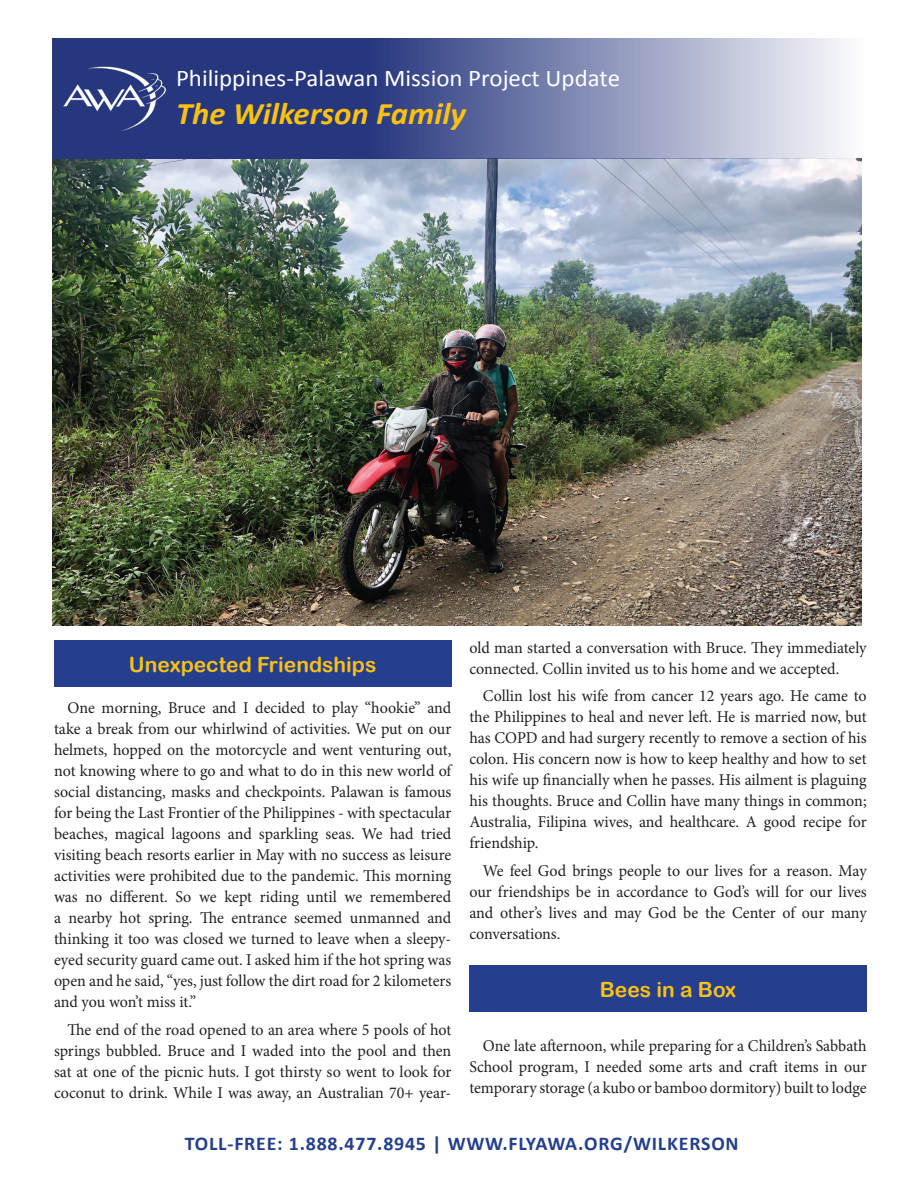
<style>
.page{position:relative;width:918px;height:1188px;background:#fff}
.page>*{position:absolute;margin:0;border:0;box-sizing:border-box;transform-origin:0 0}
.t1{font:italic 700 31.5px "Calibri";color:#fbc112;scale:1.04 1}
.t2{font:24px "Calibri";color:#fff;scale:1.04 1}
.t3{font:21px "Arial Rounded MT Bold";color:#fbc112}
.t4{font:700 19.5px "Calibri";letter-spacing:.04em;color:#253f8e}
.t5{font:16.5px/21px "Minion Pro";letter-spacing:-.005em;color:#231f20;text-align:justify}
</style>
<div class="page">
<img style="left:53px;top:159px;width:808px;height:467px">
<svg style="left:53px;top:38px;width:809px;height:121px;background:#6d77a7"></svg>
<img style="left:61px;top:63px;width:106px;height:70px">
<div style="left:54px;top:640px;width:397px;height:47px;background:#253f8e"></div>
<div style="left:469px;top:965px;width:398px;height:47px;background:#253f8e"></div>
<h2 class="t2" style="left:176px;top:63px;width:428px">Philippines-Palawan Mission Project Update</h2>
<h1 class="t1" style="left:176px;top:94px;width:280px">The Wilkerson Family</h1>
<p class="t3" style="left:129px;top:652px;width:249px">Unexpected Friendships</p>
<p class="t5" style="left:54px;top:697px;width:399px;text-indent:13px">One morning, Bruce and I decided to play “hookie” and take a break from our whirlwind of activities. We put on our helmets, hopped on the motorcycle and went venturing out, not knowing where to go and what to do in this new world of social distancing, masks and checkpoints. Palawan is famous for being the Last Frontier of the Philippines - with spectacular beaches, magical lagoons and sparkling seas. We had tried visiting beach resorts earlier in May with no success as leisure activities were prohibited due to the pandemic. This morning was no different. So we kept riding until we remembered a nearby hot spring. The entrance seemed unmanned and thinking it too was closed we turned to leave when a sleepy&shy;eyed security guard came out. I asked him if the hot spring was open and he said, “yes, just follow the dirt road for 2 kilometers and you won’t miss it.”</p>
<p class="t5" style="left:54px;top:1019px;width:399px;text-indent:13px">The end of the road opened to an area where 5 pools of hot springs bubbled. Bruce and I waded into the pool and then sat at one of the picnic huts. I got thirsty so went to look for coconut to drink. While I was away, an Australian 70+ year-</p>
<p class="t5" style="left:469px;top:637px;width:399px">old man started a conversation with Bruce. They immediately connected. Collin invited us to his home and we accepted.</p>
<p class="t5" style="left:469px;top:686px;width:399px;text-indent:13px">Collin lost his wife from cancer 12 years ago. He came to the Philippines to heal and never left. He is married now, but has COPD and had surgery recently to remove a section of his colon. His concern now is how to keep healthy and how to set his wife up financially when he passes. His ailment is plaguing his thoughts. Bruce and Collin have many things in common; Australia, Filipina wives, and healthcare. A good recipe for friendship.</p>
<p class="t5" style="left:469px;top:860px;width:399px;text-indent:13px">We feel God brings people to our lives for a reason. May our friendships be in accordance to God’s will for our lives and other’s lives and may God be the Center of our many conversations.</p>
<p class="t3" style="left:600px;top:977px;width:138px">Bees in a Box</p>
<p class="t5" style="left:469px;top:1035px;width:399px;text-indent:13px">One late afternoon, while preparing for a Children’s Sabbath School program, I needed some arts and craft items in our temporary storage (a kubo or bamboo dormitory) built to lodge</p>
<p class="t4" style="left:185px;top:1131px;width:556px">TOLL-FREE: 1.888.477.8945 | WWW.FLYAWA.ORG/WILKERSON</p>
</div>
